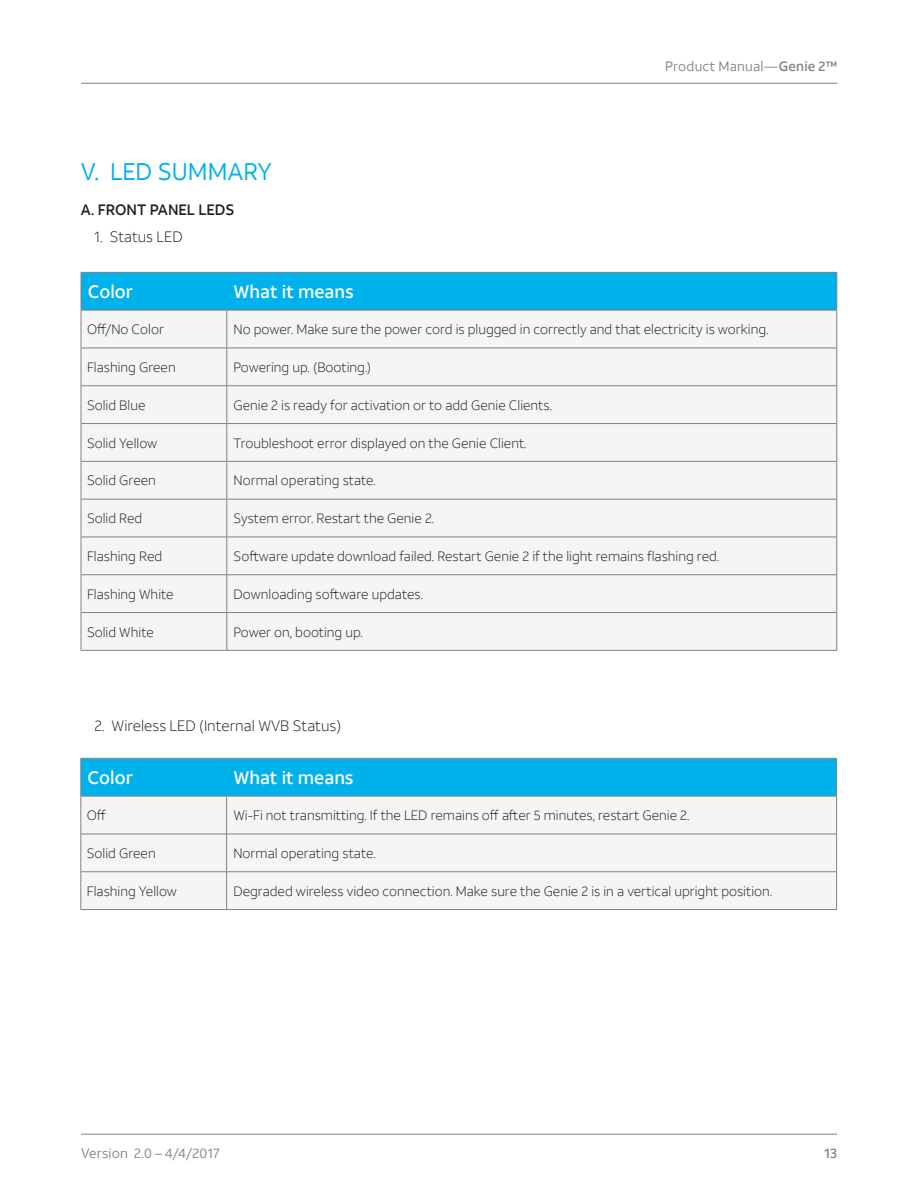
<style>
.page{position:relative;width:918px;height:1188px;background:#fff}
.page>*{position:absolute;margin:0;border:0;box-sizing:border-box;transform-origin:0 0}
.t1{font:24px "ATT Aleck Sans";letter-spacing:.005em;color:#00b2ec}
.t2{font:500 18px "ATT Aleck Sans";color:#fff}
.t3{font:300 15px "ATT Aleck Sans";color:#231f20}
.t4{font:500 15px "ATT Aleck Sans";color:#231f20}
.t5{font:300 13.5px "ATT Aleck Sans";color:#231f20}
.t6{font:13.5px "ATT Aleck Sans";letter-spacing:.015em;color:#808285}
.t7{font:500 13.5px "ATT Aleck Sans";color:#808285}
.s1{font-weight:500}
</style>
<div class="page">
<div style="left:82px;top:273px;width:755px;height:37px;background:#00b2ec"></div>
<div style="left:82px;top:311px;width:755px;height:339px;background:#f5f5f6"></div>
<hr style="left:227px;top:310px;width:1px;height:38px;background:#808285">
<hr style="left:227px;top:348px;width:1px;height:38px;background:#808285">
<hr style="left:227px;top:386px;width:1px;height:37px;background:#808285">
<hr style="left:227px;top:424px;width:1px;height:37px;background:#808285">
<hr style="left:227px;top:462px;width:1px;height:37px;background:#808285">
<hr style="left:227px;top:499px;width:1px;height:38px;background:#808285">
<hr style="left:227px;top:537px;width:1px;height:38px;background:#808285">
<hr style="left:227px;top:575px;width:1px;height:37px;background:#808285">
<hr style="left:227px;top:613px;width:1px;height:37px;background:#808285">
<hr style="left:227px;top:273px;width:1px;height:37px;background:#00b2ec">
<hr style="left:81px;top:272px;width:146px;height:1px;background:#808285">
<hr style="left:81px;top:273px;width:1px;height:37px;background:#808285">
<hr style="left:227px;top:272px;width:610px;height:1px;background:#808285">
<hr style="left:837px;top:273px;width:1px;height:37px;background:#808285">
<hr style="left:81px;top:310px;width:146px;height:1px;background:#808285">
<hr style="left:81px;top:310px;width:1px;height:38px;background:#808285">
<hr style="left:227px;top:310px;width:610px;height:1px;background:#808285">
<hr style="left:837px;top:310px;width:1px;height:38px;background:#808285">
<hr style="left:81px;top:348px;width:146px;height:1px;background:#808285">
<hr style="left:81px;top:348px;width:1px;height:38px;background:#808285">
<hr style="left:227px;top:348px;width:610px;height:1px;background:#808285">
<hr style="left:837px;top:348px;width:1px;height:38px;background:#808285">
<hr style="left:81px;top:385px;width:146px;height:1px;background:#808285">
<hr style="left:81px;top:386px;width:1px;height:37px;background:#808285">
<hr style="left:227px;top:385px;width:610px;height:1px;background:#808285">
<hr style="left:837px;top:386px;width:1px;height:37px;background:#808285">
<hr style="left:81px;top:423px;width:146px;height:1px;background:#808285">
<hr style="left:81px;top:424px;width:1px;height:37px;background:#808285">
<hr style="left:227px;top:423px;width:610px;height:1px;background:#808285">
<hr style="left:837px;top:424px;width:1px;height:37px;background:#808285">
<hr style="left:81px;top:461px;width:146px;height:1px;background:#808285">
<hr style="left:81px;top:462px;width:1px;height:37px;background:#808285">
<hr style="left:227px;top:461px;width:610px;height:1px;background:#808285">
<hr style="left:837px;top:462px;width:1px;height:37px;background:#808285">
<hr style="left:81px;top:499px;width:146px;height:1px;background:#808285">
<hr style="left:81px;top:499px;width:1px;height:38px;background:#808285">
<hr style="left:227px;top:499px;width:610px;height:1px;background:#808285">
<hr style="left:837px;top:499px;width:1px;height:38px;background:#808285">
<hr style="left:81px;top:537px;width:146px;height:1px;background:#808285">
<hr style="left:81px;top:537px;width:1px;height:38px;background:#808285">
<hr style="left:227px;top:537px;width:610px;height:1px;background:#808285">
<hr style="left:837px;top:537px;width:1px;height:38px;background:#808285">
<hr style="left:81px;top:574px;width:146px;height:1px;background:#808285">
<hr style="left:81px;top:575px;width:1px;height:37px;background:#808285">
<hr style="left:227px;top:574px;width:610px;height:1px;background:#808285">
<hr style="left:837px;top:575px;width:1px;height:37px;background:#808285">
<hr style="left:81px;top:612px;width:146px;height:1px;background:#808285">
<hr style="left:81px;top:613px;width:1px;height:37px;background:#808285">
<hr style="left:227px;top:612px;width:610px;height:1px;background:#808285">
<hr style="left:837px;top:613px;width:1px;height:37px;background:#808285">
<hr style="left:81px;top:650px;width:146px;height:1px;background:#808285">
<hr style="left:227px;top:650px;width:610px;height:1px;background:#808285">
<div style="left:82px;top:759px;width:754px;height:37px;background:#00b2ec"></div>
<div style="left:82px;top:797px;width:754px;height:112px;background:#f5f5f6"></div>
<hr style="left:226px;top:796px;width:1px;height:38px;background:#808285">
<hr style="left:226px;top:834px;width:1px;height:38px;background:#808285">
<hr style="left:226px;top:872px;width:1px;height:37px;background:#808285">
<hr style="left:226px;top:759px;width:1px;height:37px;background:#00b2ec">
<hr style="left:81px;top:758px;width:146px;height:1px;background:#808285">
<hr style="left:81px;top:759px;width:1px;height:37px;background:#808285">
<hr style="left:227px;top:758px;width:610px;height:1px;background:#808285">
<hr style="left:836px;top:759px;width:1px;height:37px;background:#808285">
<hr style="left:81px;top:796px;width:146px;height:1px;background:#808285">
<hr style="left:81px;top:796px;width:1px;height:38px;background:#808285">
<hr style="left:227px;top:796px;width:610px;height:1px;background:#808285">
<hr style="left:836px;top:796px;width:1px;height:38px;background:#808285">
<hr style="left:81px;top:834px;width:146px;height:1px;background:#808285">
<hr style="left:81px;top:834px;width:1px;height:38px;background:#808285">
<hr style="left:227px;top:834px;width:610px;height:1px;background:#808285">
<hr style="left:836px;top:834px;width:1px;height:38px;background:#808285">
<hr style="left:81px;top:871px;width:146px;height:1px;background:#808285">
<hr style="left:81px;top:872px;width:1px;height:37px;background:#808285">
<hr style="left:227px;top:871px;width:610px;height:1px;background:#808285">
<hr style="left:836px;top:872px;width:1px;height:37px;background:#808285">
<hr style="left:81px;top:909px;width:146px;height:1px;background:#808285">
<hr style="left:227px;top:909px;width:610px;height:1px;background:#808285">
<hr style="left:81px;top:83px;width:756px;height:1px;background:#808285">
<hr style="left:81px;top:1134px;width:756px;height:1px;background:#808285">
<h1 class="t1" style="left:81px;top:157px;width:193px">V. LED SUMMARY</h1>
<p class="t4" style="left:81px;top:200px;width:155px">A. FRONT PANEL LEDS</p>
<p class="t3" style="left:94px;top:228px;width:90px">1. Status LED</p>
<p class="t6" style="left:665px;top:58px;width:173px">Product Manual—<span class="s1">Genie 2™</span></p>
<h2 class="t2" style="left:88px;top:280px;width:47px">Color</h2>
<h2 class="t2" style="left:234px;top:280px;width:122px">What it means</h2>
<p class="t5" style="left:87px;top:321px;width:79px">Off/No Color</p>
<p class="t5" style="left:234px;top:321px;width:536px">No power. Make sure the power cord is plugged in correctly and that electricity is working.</p>
<p class="t5" style="left:87px;top:359px;width:90px">Flashing Green</p>
<p class="t5" style="left:234px;top:359px;width:139px">Powering up. (Booting.)</p>
<p class="t5" style="left:87px;top:397px;width:60px">Solid Blue</p>
<p class="t5" style="left:234px;top:397px;width:320px">Genie 2 is ready for activation or to add Genie Clients.</p>
<p class="t5" style="left:87px;top:435px;width:72px">Solid Yellow</p>
<p class="t5" style="left:234px;top:435px;width:295px">Troubleshoot error displayed on the Genie Client.</p>
<p class="t5" style="left:87px;top:472px;width:70px">Solid Green</p>
<p class="t5" style="left:234px;top:472px;width:144px">Normal operating state.</p>
<p class="t5" style="left:87px;top:510px;width:57px">Solid Red</p>
<p class="t5" style="left:234px;top:510px;width:202px">System error. Restart the Genie 2.</p>
<p class="t5" style="left:87px;top:548px;width:77px">Flashing Red</p>
<p class="t5" style="left:234px;top:548px;width:487px">Software update download failed. Restart Genie 2 if the light remains flashing red.</p>
<p class="t5" style="left:87px;top:586px;width:88px">Flashing White</p>
<p class="t5" style="left:234px;top:586px;width:191px">Downloading software updates.</p>
<p class="t5" style="left:87px;top:624px;width:68px">Solid White</p>
<p class="t5" style="left:234px;top:624px;width:131px">Power on, booting up.</p>
<p class="t3" style="left:95px;top:717px;width:248px">2. Wireless LED (Internal WVB Status)</p>
<h2 class="t2" style="left:88px;top:766px;width:47px">Color</h2>
<h2 class="t2" style="left:233px;top:766px;width:122px">What it means</h2>
<p class="t5" style="left:87px;top:807px;width:21px">Off</p>
<p class="t5" style="left:233px;top:807px;width:457px">Wi-Fi not transmitting. If the LED remains off after 5 minutes, restart Genie 2.</p>
<p class="t5" style="left:87px;top:845px;width:70px">Solid Green</p>
<p class="t5" style="left:233px;top:845px;width:144px">Normal operating state.</p>
<p class="t5" style="left:87px;top:883px;width:92px">Flashing Yellow</p>
<p class="t5" style="left:233px;top:883px;width:540px">Degraded wireless video connection. Make sure the Genie 2 is in a vertical upright position.</p>
<p class="t6" style="left:81px;top:1145px;width:140px">Version 2.0 – 4/4/2017</p>
<p class="t7" style="left:824px;top:1145px;width:14px">13</p>
</div>
